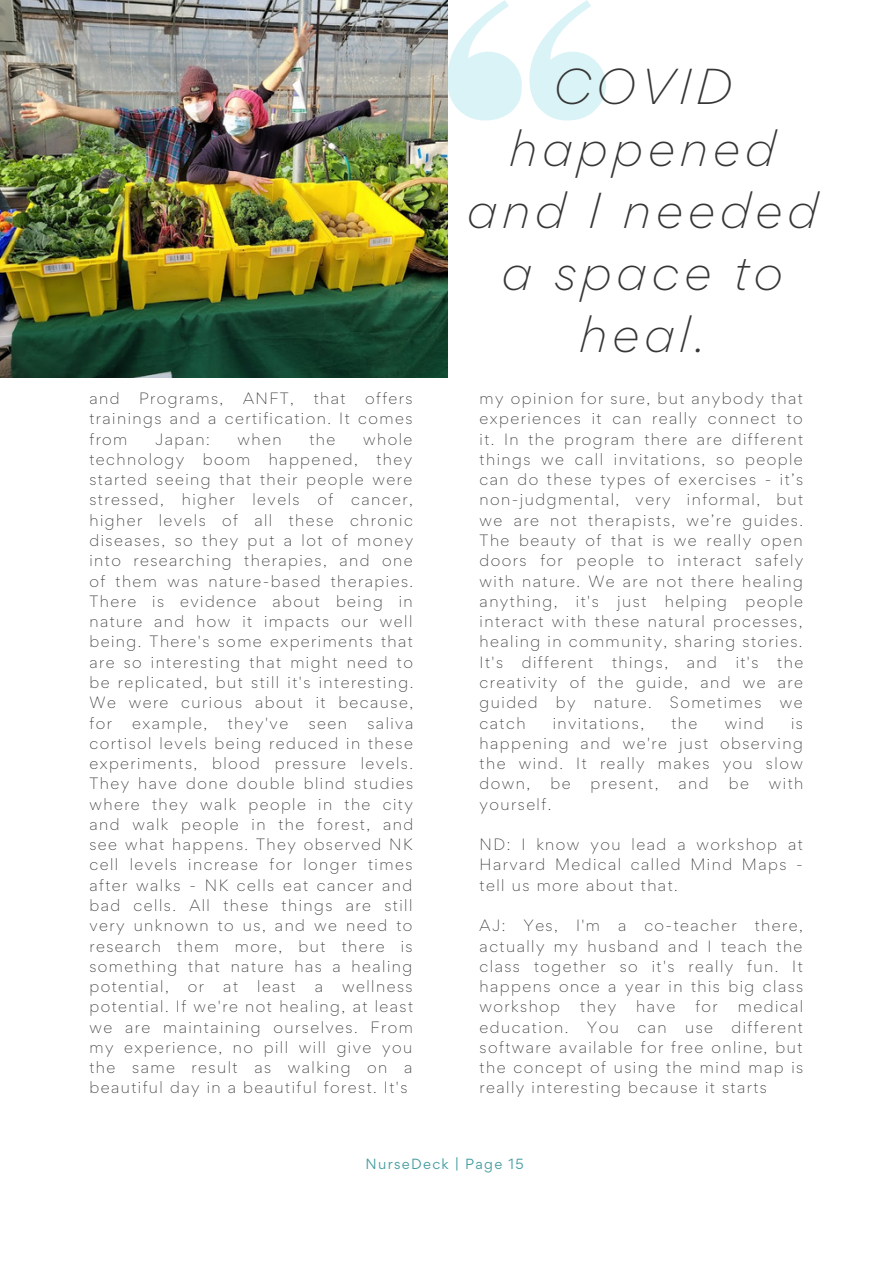
<style>
.page{position:relative;width:894px;height:1264px;background:#fff}
.page>*{position:absolute;margin:0;border:0;box-sizing:border-box;transform-origin:0 0}
.t1{font:italic 300 45px/61.9px "Gordita";letter-spacing:.1em;color:#373636;text-align:center}
.t2{font:300 14.55px/20.2px "Gordita";letter-spacing:.1em;color:#373636;text-align:justify}
.t3{font:13.2px "Gordita";letter-spacing:.1em;color:#489da0}
</style>
<div class="page">
<img style="left:0;top:0;width:447px;height:377px">
<svg style="left:447px;top:0;width:74px;height:120px"></svg>
<svg style="left:529px;top:0;width:77px;height:120px"></svg>
<p class="t2" style="left:89px;top:388px;width:324px;text-indent:275px">offers trainings and a certification. It comes from</p>
<p class="t2" style="left:89px;top:388px;width:32px">and</p>
<p class="t2" style="left:139px;top:388px;width:86px">Programs,</p>
<p class="t2" style="left:243px;top:388px;width:52px">ANFT,</p>
<p class="t2" style="left:313px;top:388px;width:33px">that</p>
<p class="t2" style="left:155px;top:428px;width:56px">Japan:</p>
<p class="t2" style="left:237px;top:428px;width:46px">when</p>
<p class="t2" style="left:309px;top:428px;width:27px">the</p>
<p class="t2" style="left:363px;top:428px;width:51px">whole</p>
<p class="t2" style="left:89px;top:449px;width:96px">technology</p>
<p class="t2" style="left:203px;top:449px;width:49px">boom</p>
<p class="t2" style="left:268px;top:449px;width:91px">happened,</p>
<p class="t2" style="left:89px;top:449px;width:325px;text-indent:287px">they started seeing that their people were stressed, higher levels of cancer, higher levels of all these chronic diseases, so they put a lot of money into researching therapies, and one of them was nature-based therapies.<br>There is evidence about being in nature and how it impacts our well being. There's some experiments that are so interesting that might need to be replicated, but still it's interesting.<br>We were curious about it because, for</p>
<p class="t2" style="left:89px;top:712px;width:325px;text-indent:278px">saliva cortisol levels being reduced in these experiments, blood pressure levels.<br>They have done double blind studies where they walk people in the city and walk people in the forest, and see what happens. They observed NK cell levels increase for longer times after walks - NK cells eat cancer and bad cells. All these things are still very unknown to us, and we need to research them more, but there is something that nature has a healing potential,</p>
<p class="t2" style="left:132px;top:712px;width:77px">example,</p>
<p class="t2" style="left:228px;top:712px;width:62px">they've</p>
<p class="t2" style="left:308px;top:712px;width:40px">seen</p>
<p class="t2" style="left:89px;top:976px;width:325px;text-indent:252px">wellness potential. If we're not healing, at least we are maintaining ourselves. From my experience, no pill will give you the same result as walking on a beautiful day in a beautiful forest. It's</p>
<p class="t2" style="left:188px;top:976px;width:18px">or</p>
<p class="t2" style="left:223px;top:976px;width:16px">at</p>
<p class="t2" style="left:257px;top:976px;width:40px">least</p>
<p class="t2" style="left:314px;top:976px;width:10px">a</p>
<h1 class="t1" style="left:466px;top:55px;width:352px">COVID happened and I needed a space to heal.</h1>
<p class="t2" style="left:479px;top:388px;width:325px">my opinion for sure, but anybody that experiences it can really connect to it. In the program there are different things we call invitations, so people can do these types of exercises - it’s non-judgmental, very informal, but we are not therapists, we’re guides.<br>The beauty of that is we really open doors for people to interact safely with nature. We are not there healing anything,</p>
<p class="t2" style="left:479px;top:591px;width:325px;text-indent:266px">people interact with these natural processes, healing in community, sharing stories.<br>It's</p>
<p class="t2" style="left:575px;top:591px;width:24px">it's</p>
<p class="t2" style="left:617px;top:591px;width:31px">just</p>
<p class="t2" style="left:664px;top:591px;width:64px">helping</p>
<p class="t2" style="left:521px;top:651px;width:73px">different</p>
<p class="t2" style="left:612px;top:651px;width:58px">things,</p>
<p class="t2" style="left:686px;top:651px;width:32px">and</p>
<p class="t2" style="left:735px;top:651px;width:24px">it's</p>
<p class="t2" style="left:479px;top:651px;width:325px;text-indent:297px">the creativity of the guide, and we are guided by nature. Sometimes we catch</p>
<p class="t2" style="left:552px;top:712px;width:93px">invitations,</p>
<p class="t2" style="left:671px;top:712px;width:27px">the</p>
<p class="t2" style="left:724px;top:712px;width:41px">wind</p>
<p class="t2" style="left:479px;top:712px;width:325px;text-indent:311px">is happening and we're just observing the wind. It really makes you slow down,</p>
<p class="t2" style="left:550px;top:773px;width:22px">be</p>
<p class="t2" style="left:590px;top:773px;width:69px">present,</p>
<p class="t2" style="left:678px;top:773px;width:32px">and</p>
<p class="t2" style="left:728px;top:773px;width:22px">be</p>
<p class="t2" style="left:768px;top:773px;width:36px">with</p>
<p class="t2" style="left:479px;top:793px;width:73px">yourself.</p>
<p class="t2" style="left:479px;top:834px;width:325px">ND: I know you lead a workshop at Harvard Medical called Mind Maps - tell us more about that.</p>
<p class="t2" style="left:479px;top:915px;width:325px">AJ: Yes, I'm a co-teacher there, actually my husband and I teach the class together so it's really fun. It happens once a year in this big class workshop</p>
<p class="t2" style="left:580px;top:996px;width:37px">they</p>
<p class="t2" style="left:636px;top:996px;width:40px">have</p>
<p class="t2" style="left:695px;top:996px;width:24px">for</p>
<p class="t2" style="left:737px;top:996px;width:67px">medical</p>
<p class="t2" style="left:479px;top:1016px;width:325px;text-indent:252px">different software available for free online, but the concept of using the mind map is really interesting because it starts</p>
<p class="t2" style="left:479px;top:1016px;width:90px">education.</p>
<p class="t2" style="left:586px;top:1016px;width:34px">You</p>
<p class="t2" style="left:637px;top:1016px;width:31px">can</p>
<p class="t2" style="left:684px;top:1016px;width:29px">use</p>
<p class="t3" style="left:365px;top:1154px;width:160px">NurseDeck | Page 15</p>
</div>
